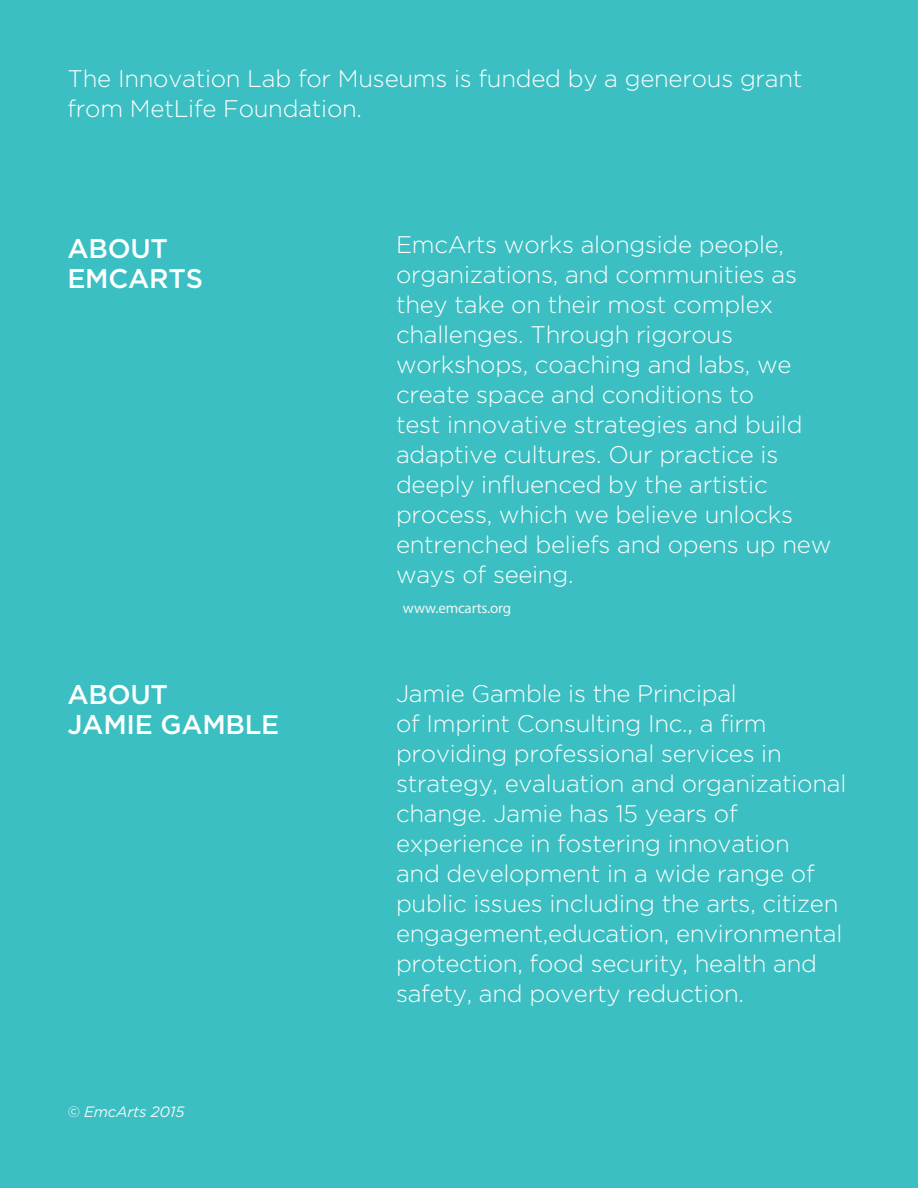
<style>
.page{position:relative;width:918px;height:1188px;background:#3bbfc2}
.page>*{position:absolute;margin:0;border:0;box-sizing:border-box;transform-origin:0 0}
.white_sub_header{font:500 27px/30px "Gotham";letter-spacing:-.01em;color:#fff}
.white_body{font:300 24px/30px "Gotham";letter-spacing:-.01em;color:#fff}
.white_body-2{font:15px "Myriad Pro";letter-spacing:-.01em;color:#f2f5f5}
.t1{font:italic 15px "Gotham";letter-spacing:-.01em;color:#f2f5f5}
</style>
<div class="page">
<p class="white_body" style="left:68px;top:63px;width:737px">The Innovation Lab for Museums is funded by a generous grant from MetLife Foundation.</p>
<p class="white_sub_header" style="left:68px;top:233px;width:137px">ABOUT<br>EMCARTS</p>
<p class="white_sub_header" style="left:68px;top:679px;width:213px">ABOUT<br>JAMIE GAMBLE</p>
<p class="t1" style="left:68px;top:1104px;width:118px">© EmcArts 2015</p>
<p class="white_body" style="left:396px;top:229px;width:437px">EmcArts works alongside people, organizations, and communities as they take on their most complex challenges. Through rigorous workshops, coaching and labs, we create space and conditions to<br>test innovative strategies and build adaptive cultures. Our practice is deeply influenced by the artistic process, which we believe unlocks entrenched beliefs and opens up new ways of seeing.</p>
<p class="white_body-2" style="left:403px;top:598px;width:110px">www.emcarts.org</p>
<p class="white_body" style="left:396px;top:678px;width:452px">Jamie Gamble is the Principal<br>of Imprint Consulting Inc., a firm providing professional services in strategy, evaluation and organizational change. Jamie has 15 years of experience in fostering innovation<br>and development in a wide range of public issues including the arts, citizen engagement,education, environmental protection, food security, health and safety, and poverty reduction.</p>
</div>
